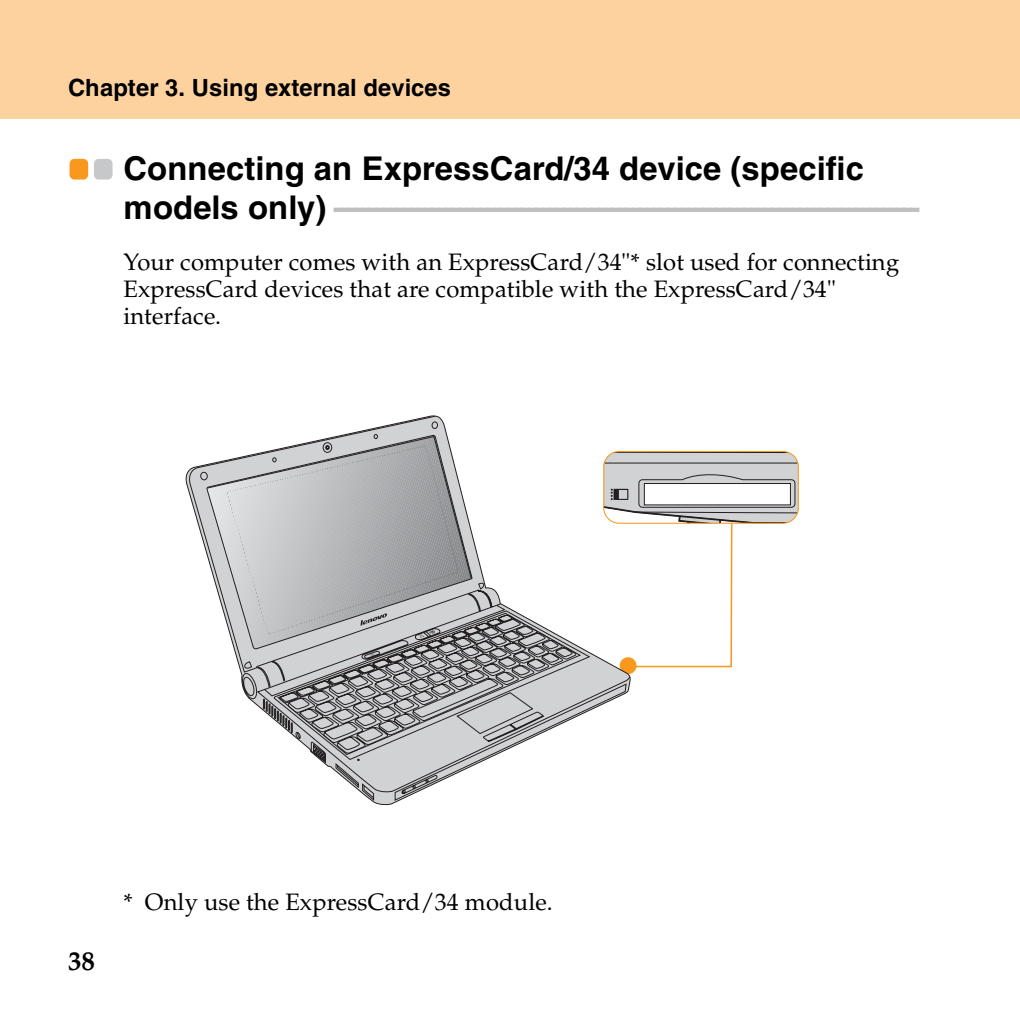
<style>
.page{position:relative;width:1020px;height:1020px;background:#fff}
.page>*{position:absolute;margin:0;border:0;box-sizing:border-box;transform-origin:0 0}
.t1{font:700 32.7px/39.3px "Helvetica";letter-spacing:.005em;color:#bfbfbf}
.t2{font:700 27px "Palatino";color:#000}
.t3{font:23.7px/27px "Palatino";color:#000}
.t4{font:700 23.7px "Helvetica";letter-spacing:.005em;color:#000}
.s1{color:#000}
</style>
<div class="page">
<div style="left:0;top:0;width:1020px;height:119px;background:#fed29f"></div>
<svg style="left:69px;top:159px;width:42px;height:21px"></svg>
<div style="left:70px;top:159px;width:18px;height:21px;background:#f8981d;border-radius:5px"></div>
<div style="left:94px;top:159px;width:19px;height:21px;background:#c6c8ca;border-radius:5px"></div>
<svg style="left:188px;top:416px;width:442px;height:385px"></svg>
<svg style="left:207px;top:435px;width:370px;height:324px"></svg>
<svg style="left:604px;top:451px;width:194px;height:219px"></svg>
<p class="t4" style="left:68px;top:79px;width:384px">Chapter 3. Using external devices</p>
<h1 class="t1" style="left:123px;top:152px;width:798px"><span class="s1">Connecting an ExpressCard/34 device (specific models only)</span> ------------------------------------------------------------------------------------</h1>
<p class="t3" style="left:123px;top:251px;width:777px">Your computer comes with an ExpressCard/34"* slot used for connecting<br>ExpressCard devices that are compatible with the ExpressCard/34" interface.</p>
<p class="t2" style="left:68px;top:950px;width:28px">38</p>
<p class="t3" style="left:123px;top:891px;width:431px">* Only use the ExpressCard/34 module.</p>
</div>
